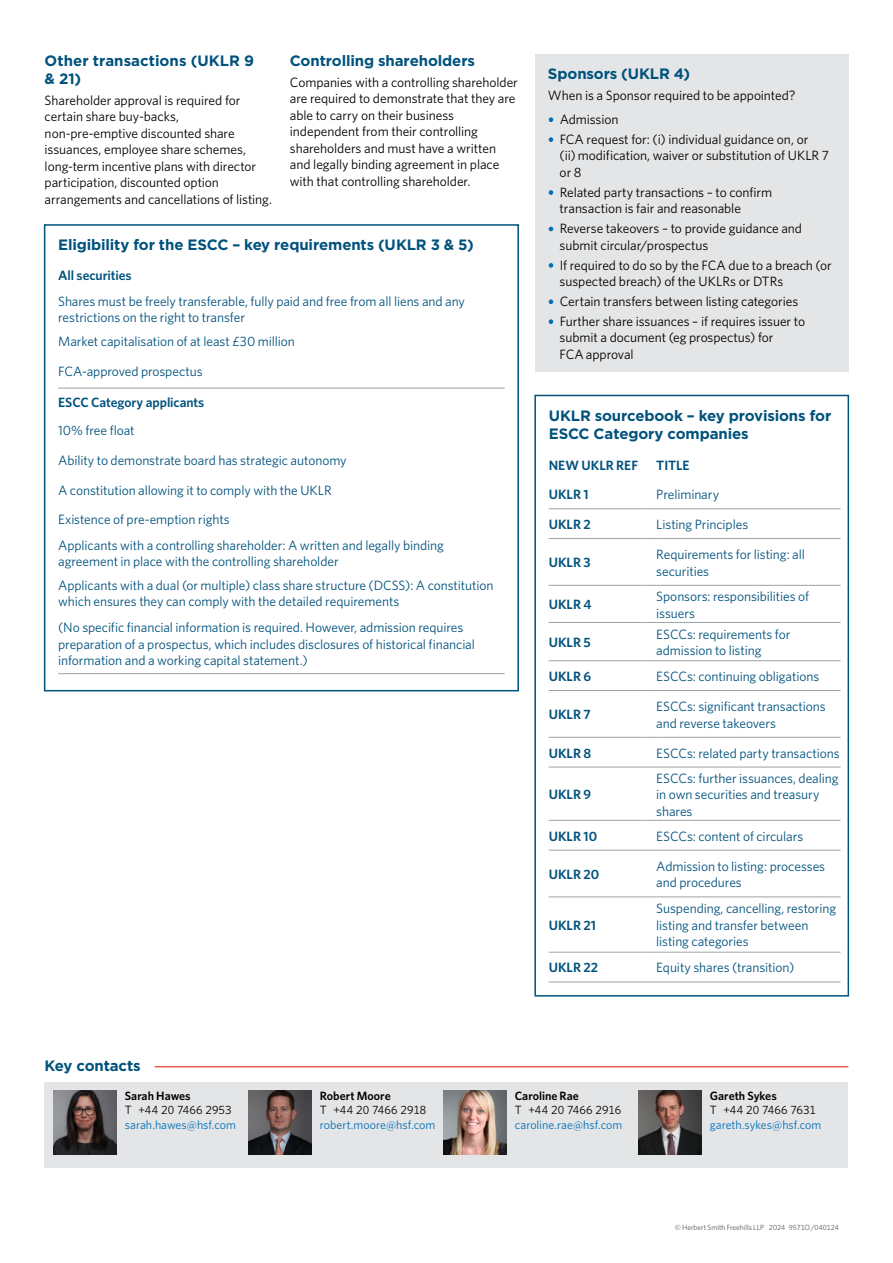
<style>
.page{position:relative;width:893px;height:1263px;background:#fff}
.page>*{position:absolute;margin:0;border:0;box-sizing:border-box;transform-origin:0 0}
.t1{font:700 15px/18px "Gotham";letter-spacing:-.01em;color:#00527d}
.t2{font:13.5px/16.5px "Whitney";letter-spacing:-.01em;color:#00527d}
.t3{font:13.5px/16.5px "Whitney";letter-spacing:-.005em;color:#000}
.t4{font:600 13.5px "Whitney";color:#00527d}
.t5{font:12px "Whitney";color:#006fb8}
.t6{font:12px "Whitney";letter-spacing:.005em;color:#000}
.t7{font:600 12px "Whitney";color:#000}
.t8{font:7.5px "Whitney";letter-spacing:-.01em;color:#58595b}
.s1{font-family:"Gotham";font-weight:300;font-size:12.15px;color:#006fb8}
</style>
<div class="page">
<hr style="left:58px;top:673px;width:447px;height:1px;background:#9ca3a7">
<hr style="left:58px;top:388px;width:447px;height:1px;background:#9ca3a7">
<div style="left:44px;top:224px;width:475px;height:467px;border:2px solid #00527d"></div>
<hr style="left:549px;top:585px;width:95px;height:1px;background:#9ca3a7">
<svg style="left:644px;top:585px;width:12px;height:1px"></svg>
<hr style="left:656px;top:585px;width:185px;height:1px;background:#9ca3a7">
<hr style="left:549px;top:508px;width:95px;height:1px;background:#9ca3a7">
<svg style="left:644px;top:508px;width:12px;height:1px"></svg>
<hr style="left:656px;top:508px;width:185px;height:1px;background:#9ca3a7">
<hr style="left:549px;top:538px;width:95px;height:1px;background:#9ca3a7">
<svg style="left:644px;top:538px;width:12px;height:1px"></svg>
<hr style="left:656px;top:538px;width:185px;height:1px;background:#9ca3a7">
<hr style="left:549px;top:981px;width:95px;height:1px;background:#9ca3a7">
<svg style="left:644px;top:981px;width:12px;height:1px"></svg>
<hr style="left:656px;top:981px;width:185px;height:1px;background:#9ca3a7">
<hr style="left:549px;top:622px;width:95px;height:1px;background:#9ca3a7">
<svg style="left:644px;top:622px;width:12px;height:1px"></svg>
<hr style="left:656px;top:622px;width:185px;height:1px;background:#9ca3a7">
<hr style="left:549px;top:660px;width:95px;height:1px;background:#9ca3a7">
<svg style="left:644px;top:660px;width:12px;height:1px"></svg>
<hr style="left:656px;top:660px;width:185px;height:1px;background:#9ca3a7">
<hr style="left:549px;top:690px;width:95px;height:1px;background:#9ca3a7">
<svg style="left:644px;top:690px;width:12px;height:1px"></svg>
<hr style="left:656px;top:690px;width:185px;height:1px;background:#9ca3a7">
<hr style="left:549px;top:737px;width:95px;height:1px;background:#9ca3a7">
<svg style="left:644px;top:737px;width:12px;height:1px"></svg>
<hr style="left:656px;top:737px;width:185px;height:1px;background:#9ca3a7">
<hr style="left:549px;top:767px;width:95px;height:1px;background:#9ca3a7">
<svg style="left:644px;top:767px;width:12px;height:1px"></svg>
<hr style="left:656px;top:767px;width:185px;height:1px;background:#9ca3a7">
<hr style="left:549px;top:820px;width:95px;height:1px;background:#9ca3a7">
<svg style="left:644px;top:820px;width:12px;height:1px"></svg>
<hr style="left:656px;top:820px;width:185px;height:1px;background:#9ca3a7">
<hr style="left:549px;top:850px;width:95px;height:1px;background:#9ca3a7">
<svg style="left:644px;top:850px;width:12px;height:1px"></svg>
<hr style="left:656px;top:850px;width:185px;height:1px;background:#9ca3a7">
<hr style="left:549px;top:896px;width:95px;height:1px;background:#9ca3a7">
<svg style="left:644px;top:896px;width:12px;height:1px"></svg>
<hr style="left:656px;top:896px;width:185px;height:1px;background:#9ca3a7">
<hr style="left:549px;top:952px;width:95px;height:1px;background:#9ca3a7">
<svg style="left:644px;top:952px;width:12px;height:1px"></svg>
<hr style="left:656px;top:952px;width:185px;height:1px;background:#9ca3a7">
<div style="left:534px;top:395px;width:315px;height:601px;border:2px solid #00527d"></div>
<div style="left:535px;top:54px;width:313px;height:318px;background:#e4e5e6"></div>
<div style="left:45px;top:1082px;width:803px;height:85px;background:#e4e5e6"></div>
<img style="left:53px;top:1090px;width:64px;height:64px">
<img style="left:248px;top:1090px;width:64px;height:64px">
<img style="left:443px;top:1090px;width:64px;height:64px">
<img style="left:638px;top:1090px;width:64px;height:64px">
<hr style="left:155px;top:1066px;width:693px;height:1px;background:#f15f4b">
<p class="t1" style="left:45px;top:52px;width:211px">Other transactions (UKLR 9 &amp; 21)</p>
<p class="t3" style="left:45px;top:91px;width:229px">Shareholder approval is required for certain share buy-backs, non-pre-emptive discounted share issuances, employee share schemes, long-term incentive plans with director participation, discounted option arrangements and cancellations of listing.</p>
<p class="t1" style="left:290px;top:52px;width:187px">Controlling shareholders</p>
<p class="t3" style="left:290px;top:73px;width:230px">Companies with a controlling shareholder are required to demonstrate that they are able to carry on their business independent from their controlling shareholders and must have a written and legally binding agreement in place with that controlling shareholder.</p>
<p class="t1" style="left:58px;top:236px;width:417px">Eligibility for the ESCC – key requirements (UKLR 3 &amp; 5)</p>
<p class="t4" style="left:58px;top:266px;width:75px">All securities</p>
<p class="t2" style="left:58px;top:292px;width:408px">Shares must be freely transferable, fully paid and free from all liens and any restrictions on the right to transfer</p>
<p class="t2" style="left:58px;top:332px;width:238px">Market capitalisation of at least £30 million</p>
<p class="t2" style="left:58px;top:362px;width:146px">FCA-approved prospectus</p>
<p class="t4" style="left:58px;top:394px;width:148px">ESCC Category applicants</p>
<p class="t2" style="left:58px;top:422px;width:78px">10% free float</p>
<p class="t2" style="left:58px;top:452px;width:290px">Ability to demonstrate board has strategic autonomy</p>
<p class="t2" style="left:58px;top:481px;width:275px">A constitution allowing it to comply with the UKLR</p>
<p class="t2" style="left:58px;top:507px;width:387px;line-height:25.5px">Existence of pre-emption rights<br>Applicants with a controlling shareholder: A written and legally binding</p>
<p class="t2" style="left:58px;top:550px;width:437px;line-height:23.5px">agreement in place with the controlling shareholder<br>Applicants with a dual (or multiple) class share structure (DCSS): A constitution</p>
<p class="t2" style="left:58px;top:589px;width:407px;line-height:25.7px">which ensures they can comply with the detailed requirements<br>(No specific financial information is required. However, admission requires</p>
<p class="t2" style="left:58px;top:635px;width:418px">preparation of a prospectus, which includes disclosures of historical financial information and a working capital statement.)</p>
<p class="t1" style="left:548px;top:64px;width:144px">Sponsors (UKLR 4)</p>
<p class="t3" style="left:548px;top:86px;width:249px">When is a Sponsor required to be appointed?</p>
<p class="t3" style="left:554px;top:111px;width:66px"><span class="s1">•</span> Admission</p>
<p class="t3" style="left:560px;top:131px;width:271px;text-indent:-6px"><span class="s1">•</span> FCA request for: (i) individual guidance on, or<br>(ii) modification, waiver or substitution of UKLR 7 or 8</p>
<p class="t3" style="left:560px;top:184px;width:214px;text-indent:-6px"><span class="s1">•</span> Related party transactions – to confirm transaction is fair and reasonable</p>
<p class="t3" style="left:560px;top:220px;width:244px;text-indent:-6px"><span class="s1">•</span> Reverse takeovers – to provide guidance and submit circular/prospectus</p>
<p class="t3" style="left:560px;top:256px;width:274px;text-indent:-6px"><span class="s1">•</span> If required to do so by the FCA due to a breach (or suspected breach) of the UKLRs or DTRs</p>
<p class="t3" style="left:554px;top:293px;width:246px"><span class="s1">•</span> Certain transfers between listing categories</p>
<p class="t3" style="left:560px;top:313px;width:247px;text-indent:-6px"><span class="s1">•</span> Further share issuances – if requires issuer to submit a document (eg prospectus) for<br>FCA approval</p>
<p class="t1" style="left:549px;top:407px;width:284px">UKLR sourcebook – key provisions for<br>ESCC Category companies</p>
<p class="t4" style="left:549px;top:456px;width:91px">NEW UKLR REF</p>
<p class="t4" style="left:656px;top:456px;width:35px">TITLE</p>
<p class="t4" style="left:549px;top:486px;width:41px">UKLR 1</p>
<p class="t2" style="left:656px;top:486px;width:64px">Preliminary</p>
<p class="t4" style="left:549px;top:515px;width:44px">UKLR 2</p>
<p class="t2" style="left:656px;top:516px;width:93px">Listing Principles</p>
<p class="t4" style="left:549px;top:554px;width:43px">UKLR 3</p>
<p class="t2" style="left:656px;top:546px;width:150px">Requirements for listing: all securities</p>
<p class="t4" style="left:549px;top:596px;width:44px">UKLR 4</p>
<p class="t2" style="left:656px;top:588px;width:154px">Sponsors: responsibilities of issuers</p>
<p class="t4" style="left:549px;top:633px;width:44px">UKLR 5</p>
<p class="t2" style="left:656px;top:625px;width:136px">ESCCs: requirements for admission to listing</p>
<p class="t4" style="left:549px;top:667px;width:44px">UKLR 6</p>
<p class="t2" style="left:656px;top:668px;width:164px">ESCCs: continuing obligations</p>
<p class="t4" style="left:549px;top:706px;width:44px">UKLR 7</p>
<p class="t2" style="left:656px;top:698px;width:171px">ESCCs: significant transactions and reverse takeovers</p>
<p class="t4" style="left:549px;top:744px;width:44px">UKLR 8</p>
<p class="t2" style="left:656px;top:744px;width:185px">ESCCs: related party transactions</p>
<p class="t4" style="left:549px;top:785px;width:44px">UKLR 9</p>
<p class="t2" style="left:656px;top:769px;width:184px">ESCCs: further issuances, dealing in own securities and treasury shares</p>
<p class="t4" style="left:549px;top:827px;width:50px">UKLR 10</p>
<p class="t2" style="left:656px;top:827px;width:148px">ESCCs: content of circulars</p>
<p class="t4" style="left:549px;top:865px;width:52px">UKLR 20</p>
<p class="t2" style="left:656px;top:857px;width:170px">Admission to listing: processes and procedures</p>
<p class="t4" style="left:549px;top:916px;width:49px">UKLR 21</p>
<p class="t2" style="left:656px;top:900px;width:181px">Suspending, cancelling, restoring listing and transfer between listing categories</p>
<p class="t4" style="left:549px;top:959px;width:51px">UKLR 22</p>
<p class="t2" style="left:656px;top:959px;width:140px">Equity shares (transition)</p>
<p class="t1" style="left:45px;top:1056px;width:98px">Key contacts</p>
<p class="t7" style="left:125px;top:1088px;width:67px">Sarah Hawes</p>
<p class="t6" style="left:125px;top:1102px;width:108px">T +44 20 7466 2953</p>
<p class="t5" style="left:125px;top:1117px;width:113px">sarah.hawes@hsf.com</p>
<p class="t7" style="left:320px;top:1088px;width:72px">Robert Moore</p>
<p class="t6" style="left:320px;top:1102px;width:108px">T +44 20 7466 2918</p>
<p class="t5" style="left:320px;top:1117px;width:117px">robert.moore@hsf.com</p>
<p class="t7" style="left:515px;top:1088px;width:66px">Caroline Rae</p>
<p class="t6" style="left:515px;top:1102px;width:108px">T +44 20 7466 2916</p>
<p class="t5" style="left:515px;top:1117px;width:109px">caroline.rae@hsf.com</p>
<p class="t7" style="left:710px;top:1088px;width:68px">Gareth Sykes</p>
<p class="t6" style="left:710px;top:1102px;width:108px">T +44 20 7466 7631</p>
<p class="t5" style="left:710px;top:1117px;width:113px">gareth.sykes@hsf.com</p>
<p class="t8" style="left:675px;top:1222px;width:149px">© Herbert Smith Freehills LLP 2024 9571O_V4</p>
<p class="t8" style="left:811px;top:1222px;width:30px">/0 0124</p>
</div>
